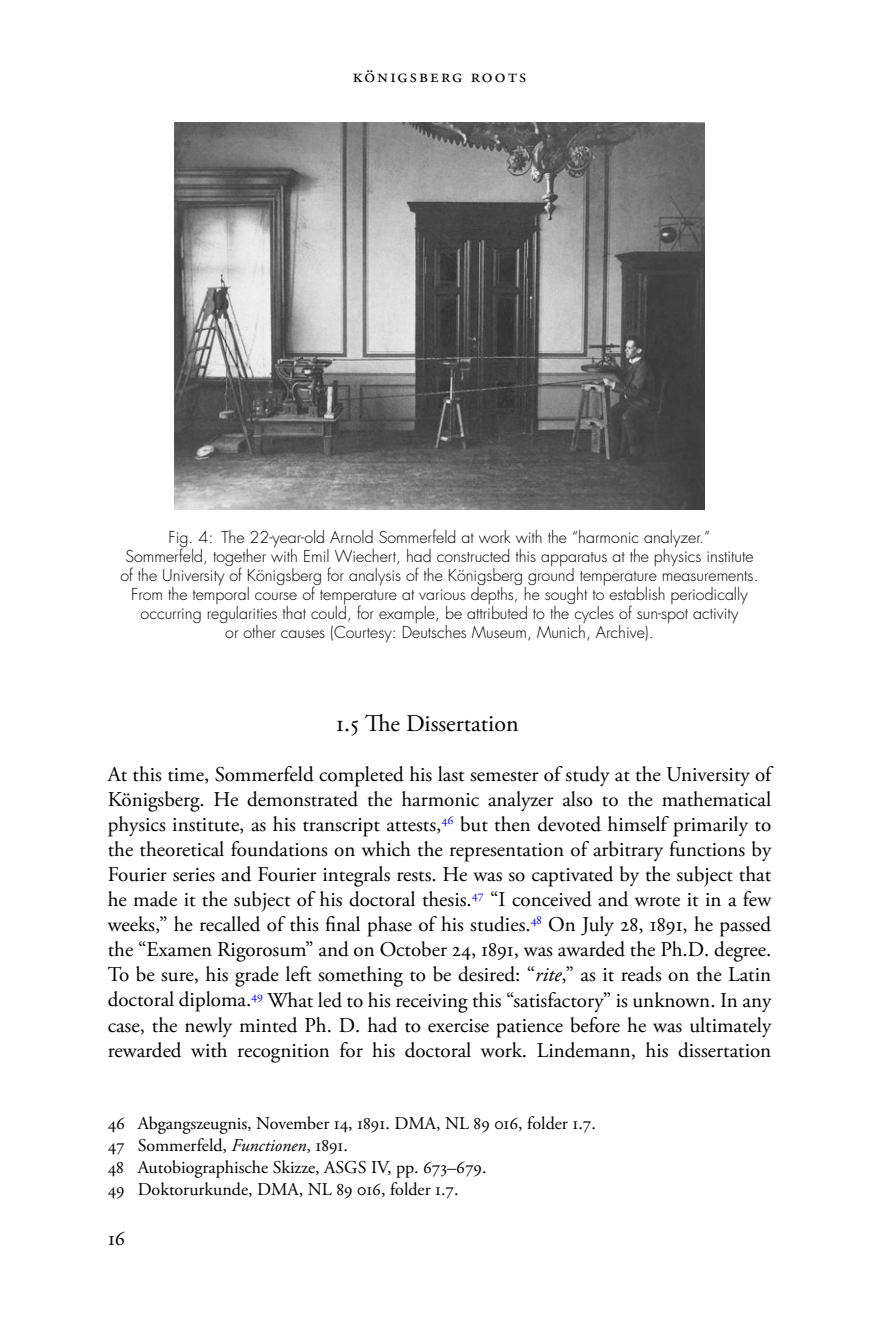
<style>
.page{position:relative;width:879px;height:1333px;background:#fff}
.page>*{position:absolute;margin:0;border:0;box-sizing:border-box;transform-origin:0 0}
.t1{font:24px "Adobe Garamond Pro";color:#000}
.t2{font:21px/25px "Adobe Garamond Pro";color:#000;text-align:justify}
.t3{font:19px "Adobe Garamond Pro";letter-spacing:.11em;color:#000}
.t4{font:18px/22px "Adobe Garamond Pro";color:#000}
.t5{font:300 16px/19px "Futura";color:#000;text-align:center}
.s1{font-style:italic}
</style>
<div class="page">
<img style="left:175px;top:122px;width:529px;height:387px">
<p class="t3" style="left:353px;top:65px;width:175px">Königsberg Roots</p>
<p class="t5" style="left:120px;top:528px;width:640px">Fig. 4: The 22-year-old Arnold Sommerfeld at work with the “harmonic analyzer.”<br>Sommerfeld, together with Emil Wiechert, had constructed this apparatus at the physics institute of the University of Königsberg for analysis of the Königsberg ground temperature measurements.<br>From the temporal course of temperature at various depths, he sought to establish periodically occurring regularities that could, for example, be attributed to the cycles of sun-spot activity<br>or other causes (Courtesy: Deutsches Museum, Munich, Archive).</p>
<p class="t1" style="left:336px;top:709px;width:184px">1.5 The Dissertation</p>
<p class="t2" style="left:108px;top:763px;width:665px">At this time, Sommerfeld completed his last semester of study at the University of Königsberg. He demonstrated the harmonic analyzer also to the mathematical physics institute, as his transcript attests,<sup>46</sup> but then devoted himself primarily to the theoretical foundations on which the representation of arbitrary functions by Fourier series and Fourier integrals rests. He was so captivated by the subject that he made it the subject of his doctoral thesis.<sup>47</sup> “I conceived and wrote it in a few weeks,” he recalled of this final phase of his studies.<sup>48</sup> On July 28, 1891, he passed the “Examen Rigorosum” and on October 24, 1891, was awarded the Ph.D. degree.<br>To be sure, his grade left something to be desired: “<span class="s1">rite</span>,” as it reads on the Latin doctoral diploma.<sup>49</sup> What led to his receiving this “satisfactory” is unknown. In any case, the newly minted Ph. D. had to exercise patience before he was ultimately rewarded with recognition for his doctoral work. Lindemann, his dissertation</p>
<p class="t4" style="left:108px;top:1112px;width:489px">46 Abgangszeugnis, November 14, 1891. DMA, NL 89 016, folder 1.7.<br>47 Sommerfeld, <span class="s1">Functionen</span>, 1891.<br>48 Autobiographische Skizze, ASGS IV, pp. 673–679.<br>49 Doktorurkunde, DMA, NL 89 016, folder 1.7.</p>
<p class="t2" style="left:108px;top:1226px;width:18px">16</p>
</div>
